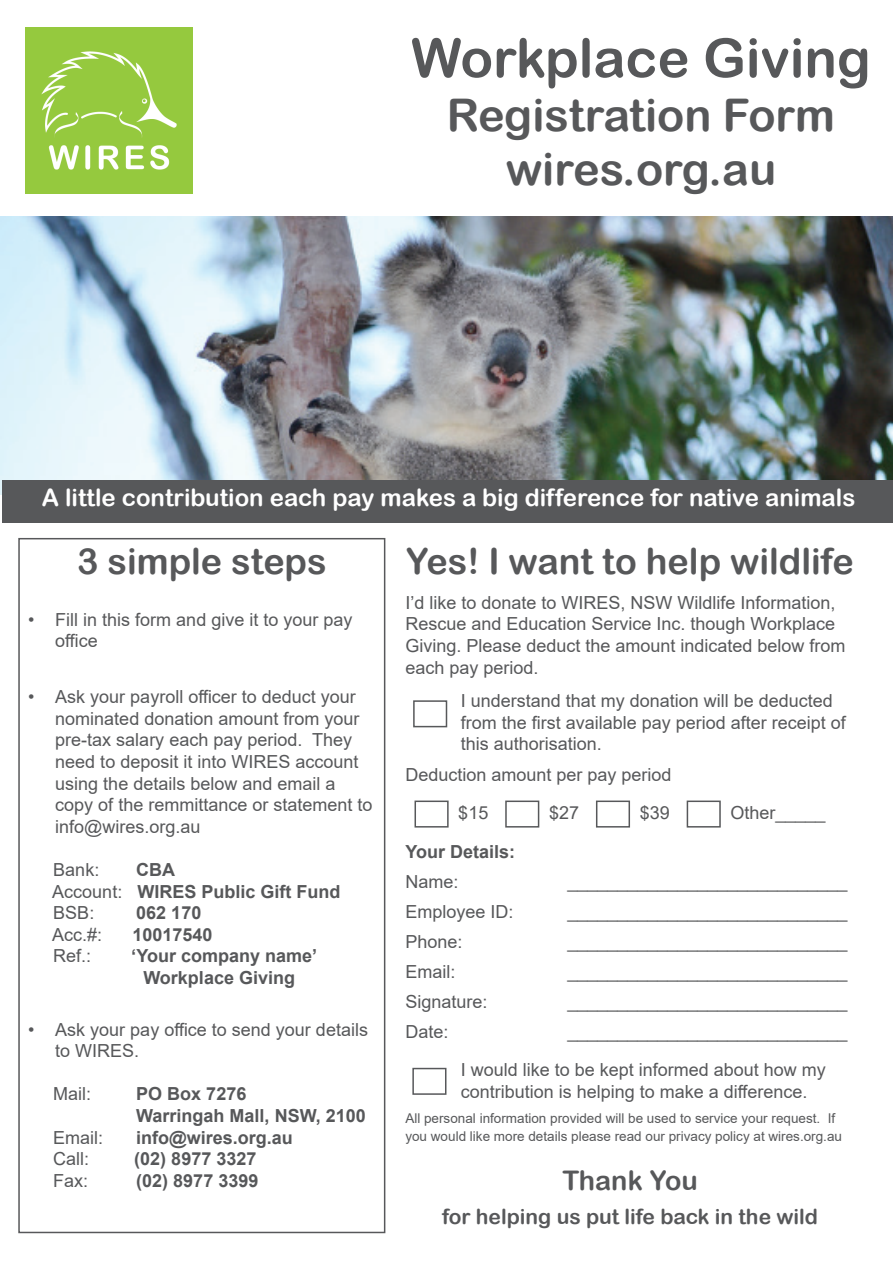
<style>
.page{position:relative;width:893px;height:1263px;background:#fff}
.page>*{position:absolute;margin:0;border:0;box-sizing:border-box;transform-origin:0 0}
.t1{font:54px "Arial Rounded MT Bold";color:#57585a}
.t2{font:45px/54px "Arial Rounded MT Bold";color:#57585a;text-align:center}
.t3{font:36px "Arial Rounded MT Bold";color:#57585a}
.t4{font:27px "Arial Rounded MT Bold";color:#57585a}
.t5{font:24px "Arial Rounded MT Bold";color:#fff}
.t6{font:21px "Arial Rounded MT Bold";color:#57585a}
.t7{font:18px/21.6px "Arial";color:#57585a}
.t8{font:700 18px/21.6px "Arial";color:#57585a}
.t9{font:13.5px/18px "Arial";color:#57585a}
.s1{font-weight:400}
</style>
<div class="page">
<img style="left:26px;top:27px;width:166px;height:167px">
<img style="left:0;top:216px;width:893px;height:279px">
<div style="left:2px;top:480px;width:891px;height:42px;background:#57585a"></div>
<div style="left:18px;top:538px;width:367px;height:695px;border:2px solid #57585a"></div>
<div style="left:413px;top:700px;width:34px;height:27px;border:2px solid #57585a"></div>
<div style="left:414px;top:800px;width:35px;height:27px;border:2px solid #57585a"></div>
<div style="left:505px;top:800px;width:34px;height:27px;border:2px solid #57585a"></div>
<div style="left:596px;top:800px;width:34px;height:27px;border:2px solid #57585a"></div>
<div style="left:687px;top:800px;width:34px;height:27px;border:2px solid #57585a"></div>
<div style="left:412px;top:1068px;width:34px;height:27px;border:2px solid #57585a"></div>
<h1 class="t1" style="left:411px;top:26px;width:461px">Workplace Giving</h1>
<h2 class="t2" style="left:447px;top:88px;width:390px">Registration Form wires.org.au</h2>
<h3 class="t5" style="left:42px;top:483px;width:815px">A little contribution each pay makes a big difference for native animals</h3>
<h3 class="t3" style="left:77px;top:540px;width:251px">3 simple steps</h3>
<p class="t7" style="left:55px;top:608px;width:299px;text-indent:-27px">• Fill in this form and give it to your pay office</p>
<h3 class="t3" style="left:406px;top:540px;width:449px">Yes! I want to help wildlife</h3>
<p class="t7" style="left:405px;top:592px;width:442px">I’d like to donate to WIRES, NSW Wildlife Information, Rescue and Education Service Inc. though Workplace Giving. Please deduct the amount indicated below from each pay period.</p>
<p class="t7" style="left:55px;top:686px;width:319px;text-indent:-27px">• Ask your payroll officer to deduct your nominated donation amount from your pre-tax salary each pay period. They need to deposit it into WIRES account using the details below and email a copy of the remmittance or statement to info@wires.org.au</p>
<p class="t7" style="left:53px;top:859px;width:48px">Bank:</p>
<p class="t8" style="left:52px;top:859px;width:290px;text-indent:84px">CBA<br><span class="s1">Account:</span> WIRES Public Gift Fund<br><span class="s1">BSB:</span></p>
<p class="t8" style="left:136px;top:902px;width:67px">062 170</p>
<p class="t7" style="left:52px;top:923px;width:52px">Acc.#:</p>
<p class="t8" style="left:132px;top:924px;width:82px">10017540</p>
<p class="t7" style="left:53px;top:945px;width:40px">Ref.:</p>
<p class="t8" style="left:131px;top:945px;width:187px;text-align:center">‘Your company name’<br>Workplace Giving</p>
<p class="t7" style="left:55px;top:1018px;width:314px;text-indent:-27px">• Ask your pay office to send your details to WIRES.</p>
<p class="t7" style="left:53px;top:1083px;width:39px">Mail:</p>
<p class="t8" style="left:136px;top:1083px;width:231px">PO Box 7276<br>Warringah Mall, NSW, 2100</p>
<p class="t7" style="left:53px;top:1126px;width:52px">Email:</p>
<p class="t8" style="left:136px;top:1127px;width:158px">info@wires.org.au</p>
<p class="t7" style="left:53px;top:1148px;width:37px">Call:</p>
<p class="t8" style="left:134px;top:1148px;width:124px">(02) 8977 3327</p>
<p class="t7" style="left:53px;top:1169px;width:37px">Fax:</p>
<p class="t8" style="left:136px;top:1170px;width:124px">(02) 8977 3399</p>
<p class="t7" style="left:461px;top:690px;width:387px">I understand that my donation will be deducted from the first available pay period after receipt of this authorisation.</p>
<p class="t7" style="left:405px;top:763px;width:268px">Deduction amount per pay period</p>
<p class="t7" style="left:458px;top:802px;width:32px">$15</p>
<p class="t7" style="left:549px;top:802px;width:32px">$27</p>
<p class="t7" style="left:640px;top:802px;width:32px">$39</p>
<p class="t7" style="left:730px;top:802px;width:97px">Other_____</p>
<p class="t8" style="left:405px;top:840px;width:111px">Your Details:</p>
<p class="t7" style="left:405px;top:870px;width:55px">Name:</p>
<p class="t7" style="left:405px;top:900px;width:110px">Employee ID:</p>
<p class="t7" style="left:405px;top:930px;width:59px">Phone:</p>
<p class="t7" style="left:405px;top:961px;width:52px">Email:</p>
<p class="t7" style="left:405px;top:991px;width:84px">Signature:</p>
<p class="t7" style="left:405px;top:1021px;width:45px">Date:</p>
<p class="t7" style="left:567px;top:870px;width:282px">____________________________</p>
<p class="t7" style="left:567px;top:900px;width:282px">____________________________</p>
<p class="t7" style="left:567px;top:930px;width:282px">____________________________</p>
<p class="t7" style="left:567px;top:961px;width:282px">____________________________</p>
<p class="t7" style="left:567px;top:991px;width:282px">____________________________</p>
<p class="t7" style="left:567px;top:1021px;width:282px">____________________________</p>
<p class="t7" style="left:461px;top:1059px;width:367px">I would like to be kept informed about how my contribution is helping to make a difference.</p>
<p class="t9" style="left:405px;top:1109px;width:438px">All personal information provided will be used to service your request. If you would like more details please read our privacy policy at wires.org.au</p>
<h3 class="t4" style="left:562px;top:1165px;width:137px">Thank You</h3>
<p class="t6" style="left:442px;top:1204px;width:377px">for helping us put life back in the wild</p>
</div>
